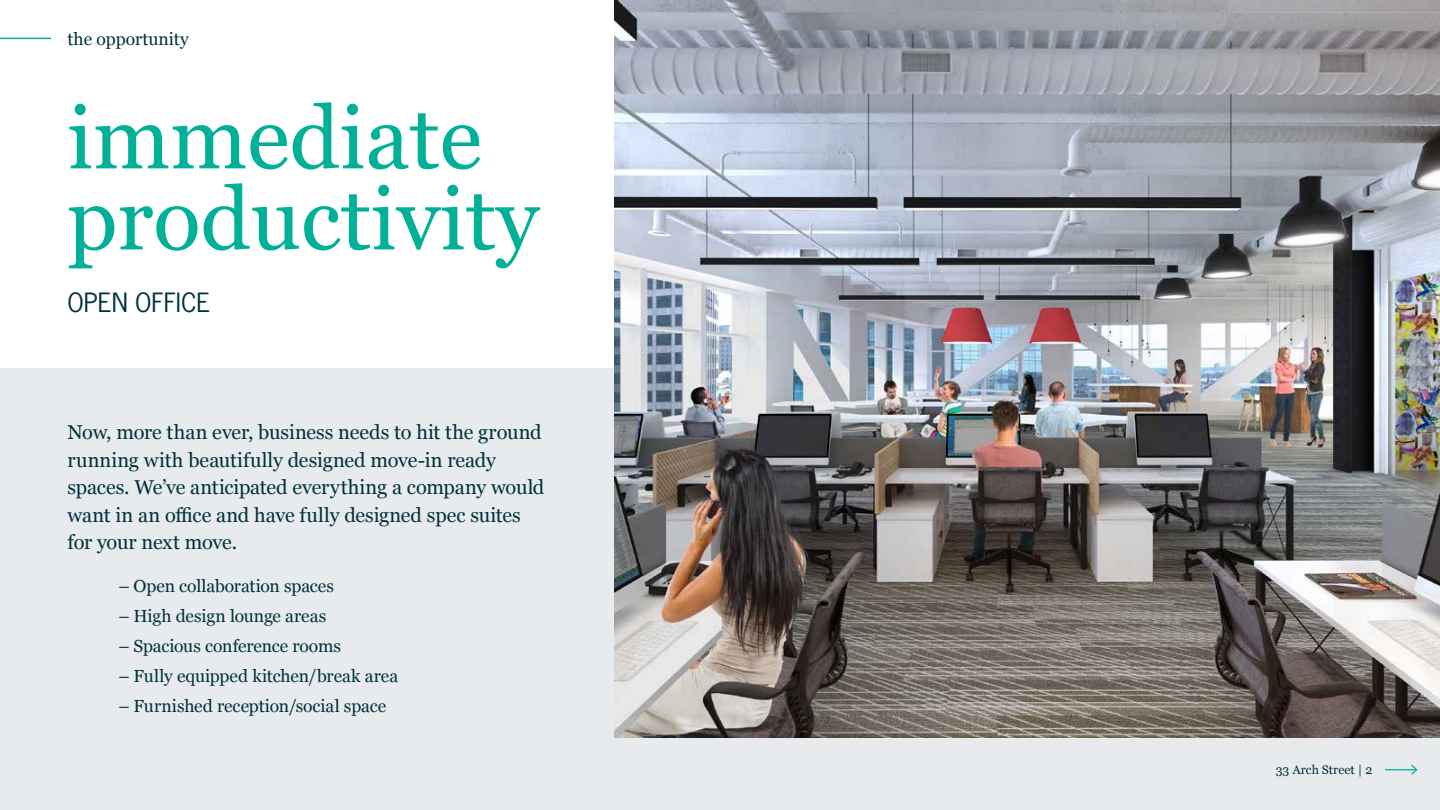
<style>
.page{position:relative;width:1440px;height:810px;background:#fff}
.page>*{position:absolute;margin:0;border:0;box-sizing:border-box;transform-origin:0 0}
.t1{font:87.5px/81px "Georgia";color:#00b097}
.t2{font:25px "News Gothic Std";color:#00313c}
.t3{font:20px/27.5px "Georgia";letter-spacing:-.005em;color:#00313c}
.t4{font:17.5px "Georgia";color:#00313c}
.t5{font:12.5px "Georgia";color:#00313c}
</style>
<div class="page">
<div style="left:0;top:369px;width:1440px;height:441px;background:#e8ebed"></div>
<img style="left:614px;top:0;width:826px;height:738px">
<hr style="left:0;top:38px;width:51px;height:1px;background:#00b097">
<hr style="left:1385px;top:769px;width:32px;height:1px;background:#00b097">
<svg style="left:1410px;top:764px;width:8px;height:11px"></svg>
<p class="t4" style="left:68px;top:26px;width:123px">the opportunity</p>
<h1 class="t1" style="left:68px;top:94px;width:473px">immediate productivity</h1>
<p class="t2" style="left:68px;top:286px;width:145px">OPEN OFFICE</p>
<p class="t3" style="left:68px;top:418px;width:478px">Now, more than ever, business needs to hit the ground running with beautifully designed move-in ready spaces. We’ve anticipated everything a company would want in an office and have fully designed spec suites for your next move.</p>
<p class="t4" style="left:118px;top:573px;width:217px">– Open collaboration spaces</p>
<p class="t4" style="left:118px;top:603px;width:209px">– High design lounge areas</p>
<p class="t4" style="left:118px;top:633px;width:224px">– Spacious conference rooms</p>
<p class="t4" style="left:118px;top:663px;width:281px">– Fully equipped kitchen/break area</p>
<p class="t4" style="left:118px;top:693px;width:269px">– Furnished reception/social space</p>
<p class="t5" style="left:1276px;top:761px;width:98px">33 Arch Street | 2</p>
</div>
